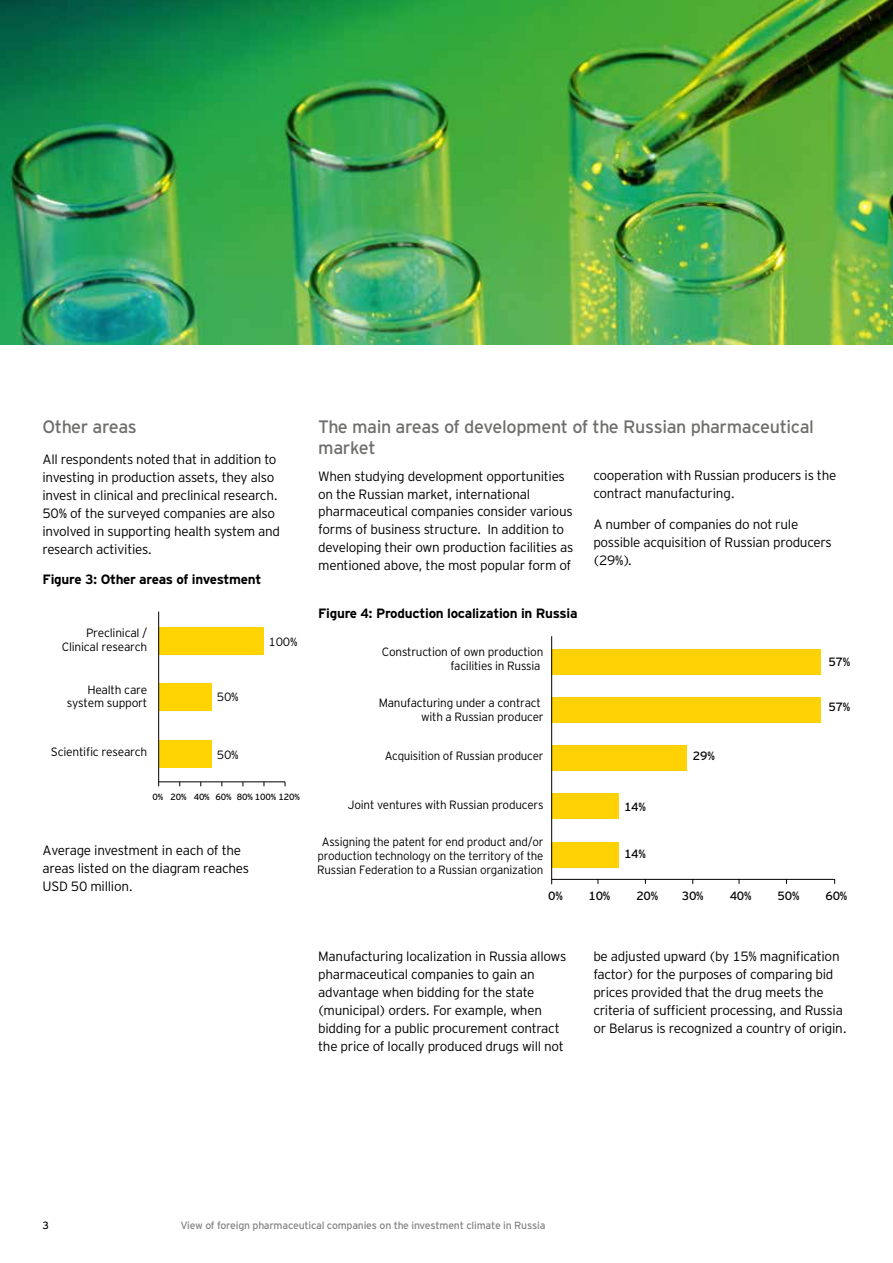
<style>
.page{position:relative;width:893px;height:1263px;background:#fff}
.page>*{position:absolute;margin:0;border:0;box-sizing:border-box;transform-origin:0 0}
.t1{font:18px/21px "EY Interstate";letter-spacing:-.02em;color:#6f6f6e}
.t2{font:300 13.5px/18px "EY Interstate";letter-spacing:-.02em;color:#000}
.t3{font:700 13.5px "EY Interstate";letter-spacing:-.02em;color:#000}
.t4{font:300 12px/13.5px "EY Interstate";letter-spacing:-.02em;color:#000;text-align:right}
.t5{font:12px "EY Interstate";letter-spacing:-.02em;color:#000}
.t6{font:300 12px "EY Interstate";letter-spacing:-.02em;color:#000;scale:.96 1}
.t7{font:10.5px "EY Interstate";letter-spacing:-.02em;color:#868586}
.t8{font:10.5px "EY Interstate";color:#000}
.t9{font:9px "EY Interstate";letter-spacing:-.02em;color:#000}
</style>
<div class="page">
<hr style="left:552px;top:879px;width:283px;height:1px;background:#000">
<div style="left:552px;top:649px;width:269px;height:25px;background:#ffd206"></div>
<div style="left:552px;top:697px;width:269px;height:26px;background:#ffd206"></div>
<div style="left:552px;top:745px;width:134px;height:25px;background:#ffd206"></div>
<div style="left:552px;top:793px;width:67px;height:26px;background:#ffd206"></div>
<div style="left:552px;top:843px;width:67px;height:25px;background:#ffd206"></div>
<hr style="left:551px;top:636px;width:1px;height:248px;background:#000">
<hr style="left:158px;top:781px;width:127px;height:1px;background:#000">
<div style="left:159px;top:627px;width:105px;height:28px;background:#ffd400"></div>
<div style="left:159px;top:683px;width:52px;height:28px;background:#ffd400"></div>
<div style="left:159px;top:740px;width:52px;height:27px;background:#ffd400"></div>
<hr style="left:158px;top:612px;width:1px;height:174px;background:#000">
<img style="left:0;top:0;width:893px;height:344px">
<h1 class="t1" style="left:43px;top:415px;width:96px">Other areas</h1>
<p class="t2" style="left:43px;top:449px;width:239px">All respondents noted that in addition to investing in production assets, they also invest in clinical and preclinical research.<br>50% of the surveyed companies are also involved in supporting health system and research activities.</p>
<p class="t3" style="left:43px;top:569px;width:220px">Figure 3: Other areas of investment</p>
<p class="t4" style="left:62px;top:626px;width:87px">Preclinical /<br>Clinical research</p>
<p class="t4" style="left:67px;top:682px;width:82px">Health care system support</p>
<p class="t4" style="left:51px;top:744px;width:98px">Scientific research</p>
<p class="t4" style="left:217px;top:690px;width:23px">50%</p>
<p class="t4" style="left:217px;top:747px;width:23px">50%</p>
<p class="t4" style="left:268px;top:634px;width:31px">100%</p>
<p class="t9" style="left:153px;top:790px;width:149px">0% 20% 40% 60% 80% 100% 120%</p>
<p class="t2" style="left:43px;top:840px;width:208px">Average investment in each of the areas listed on the diagram reaches<br>USD 50 million.</p>
<h1 class="t1" style="left:318px;top:415px;width:497px">The main areas of development of the Russian pharmaceutical market</h1>
<p class="t2" style="left:318px;top:466px;width:257px">When studying development opportunities on the Russian market, international pharmaceutical companies consider various forms of business structure. In addition to developing their own production facilities as mentioned above, the most popular form of</p>
<p class="t2" style="left:593px;top:466px;width:244px">cooperation with Russian producers is the contract manufacturing.</p>
<p class="t2" style="left:593px;top:515px;width:240px">A number of companies do not rule possible acquisition of Russian producers (29%).</p>
<p class="t3" style="left:318px;top:603px;width:261px">Figure 4: Production localization in Russia</p>
<p class="t4" style="left:382px;top:645px;width:163px">Construction of own production facilities in Russia</p>
<p class="t4" style="left:379px;top:696px;width:166px">Manufacturing under a contract with a Russian producer</p>
<p class="t6" style="left:385px;top:747px;width:167px">Acquisition of Russian producer</p>
<p class="t4" style="left:348px;top:798px;width:197px">Joint ventures with Russian producers</p>
<p class="t4" style="left:317px;top:834px;width:228px;line-height:14px;text-align:center">Assigning the patent for end product and/or production technology on the territory of the<br>Russian Federation to a Russian organization</p>
<p class="t5" style="left:548px;top:887px;width:16px">0%</p>
<p class="t5" style="left:588px;top:887px;width:23px">10%</p>
<p class="t5" style="left:624px;top:798px;width:23px">14%</p>
<p class="t5" style="left:624px;top:845px;width:23px">14%</p>
<p class="t5" style="left:693px;top:747px;width:23px">29%</p>
<p class="t5" style="left:828px;top:653px;width:23px">57%</p>
<p class="t5" style="left:828px;top:698px;width:23px">57%</p>
<p class="t5" style="left:636px;top:887px;width:23px">20%</p>
<p class="t5" style="left:682px;top:887px;width:23px">30%</p>
<p class="t5" style="left:730px;top:887px;width:23px">40%</p>
<p class="t5" style="left:778px;top:887px;width:23px">50%</p>
<p class="t5" style="left:825px;top:887px;width:23px">60%</p>
<p class="t2" style="left:318px;top:946px;width:250px">Manufacturing localization in Russia allows pharmaceutical companies to gain an advantage when bidding for the state (municipal) orders. For example, when bidding for a public procurement contract the price of locally produced drugs will not</p>
<p class="t2" style="left:593px;top:946px;width:255px">be adjusted upward (by 15% magnification factor) for the purposes of comparing bid prices provided that the drug meets the criteria of sufficient processing, and Russia or Belarus is recognized a country of origin.</p>
<p class="t8" style="left:43px;top:1218px;width:8px">3</p>
<p class="t7" style="left:180px;top:1218px;width:367px">View of foreign pharmaceutical companies on the investment climate in Russia</p>
</div>
